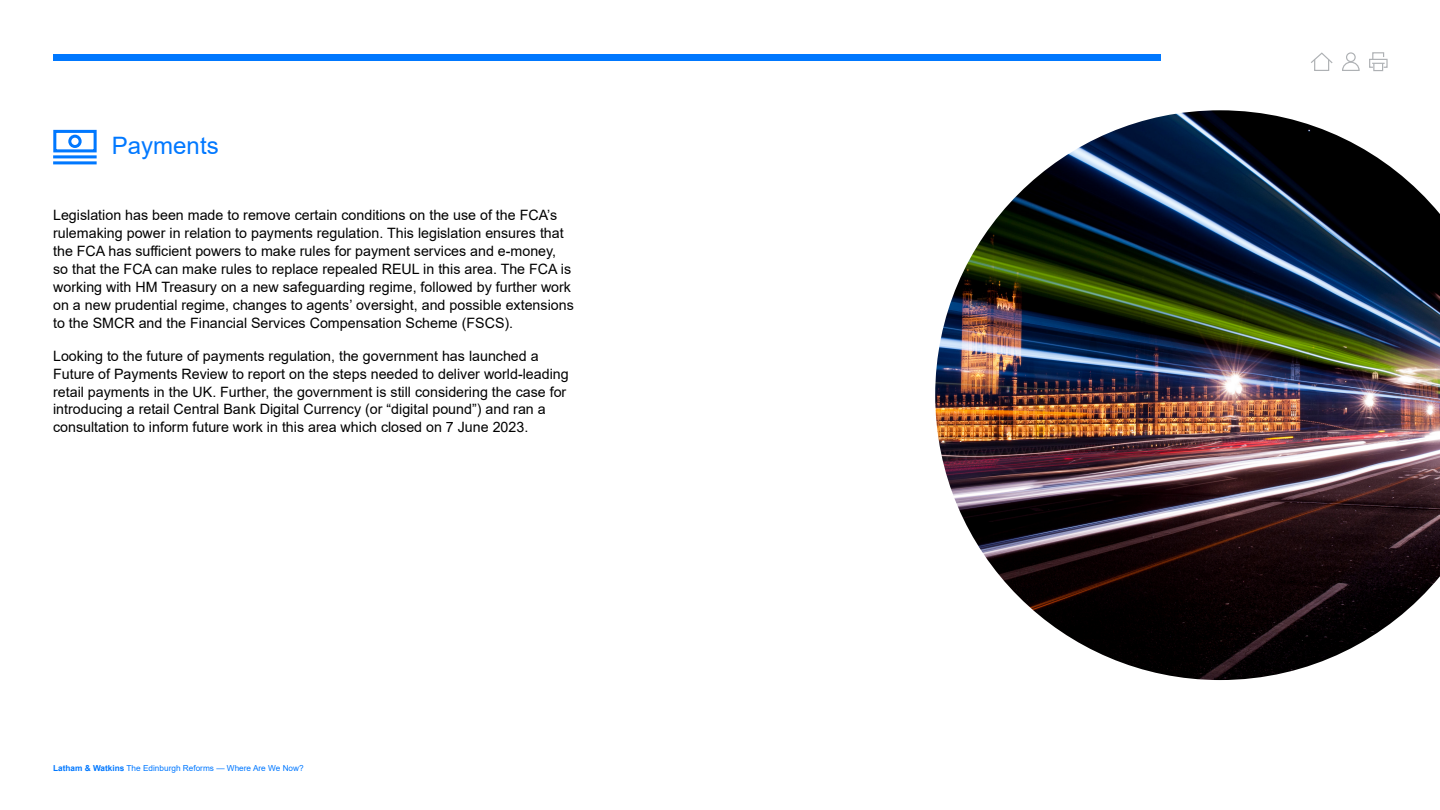
<style>
.page{position:relative;width:1440px;height:810px;background:#fff}
.page>*{position:absolute;margin:0;border:0;box-sizing:border-box;transform-origin:0 0}
.t1{font:24px "Arial";color:#0078ff}
.t2{font:14.25px/18px "Arial";color:#000}
.t3{font:8.25px "Arial";color:#0078ff}
.s1{font-weight:700}
</style>
<div class="page">
<svg style="left:1311px;top:52px;width:22px;height:13px"></svg>
<div style="left:1314px;top:59px;width:15px;height:12px;border:1px solid #aeb1b4"></div>
<svg style="left:1369px;top:52px;width:19px;height:16px"></svg>
<div style="left:1373px;top:63px;width:10px;height:8px;border:1px solid #aeb1b4"></div>
<div style="left:1346px;top:52px;width:10px;height:10px;border:1px solid #aeb1b4;border-radius:50%"></div>
<svg style="left:1342px;top:61px;width:18px;height:10px"></svg>
<div style="left:53px;top:54px;width:1108px;height:6px;background:#0078ff"></div>
<div style="left:53px;top:130px;width:44px;height:22px;border:3px solid #0078ff"></div>
<div style="left:68px;top:135px;width:14px;height:13px;border:3px solid #0078ff;border-radius:50%"></div>
<hr style="left:53px;top:155px;width:44px;height:3px;background:#0078ff">
<hr style="left:53px;top:161px;width:44px;height:3px;background:#0078ff">
<img style="left:935px;top:110px;width:505px;height:570px">
<h1 class="t1" style="left:112px;top:129px;width:108px">Payments</h1>
<p class="t2" style="left:53px;top:205px;width:522px">Legislation has been made to remove certain conditions on the use of the FCA’s rulemaking power in relation to payments regulation. This legislation ensures that the FCA has sufficient powers to make rules for payment services and e-money, so that the FCA can make rules to replace repealed REUL in this area. The FCA is working with HM Treasury on a new safeguarding regime, followed by further work on a new prudential regime, changes to agents’ oversight, and possible extensions to the SMCR and the Financial Services Compensation Scheme (FSCS).</p>
<p class="t2" style="left:53px;top:346px;width:517px">Looking to the future of payments regulation, the government has launched a Future of Payments Review to report on the steps needed to deliver world-leading retail payments in the UK. Further, the government is still considering the case for introducing a retail Central Bank Digital Currency (or “digital pound”) and ran a consultation to inform future work in this area which closed on 7 June 2023.</p>
<p class="t3" style="left:53px;top:762px;width:252px"><span class="s1">Latham &amp; Watkins</span> The Edinburgh Reforms — Where Are We Now?</p>
</div>
